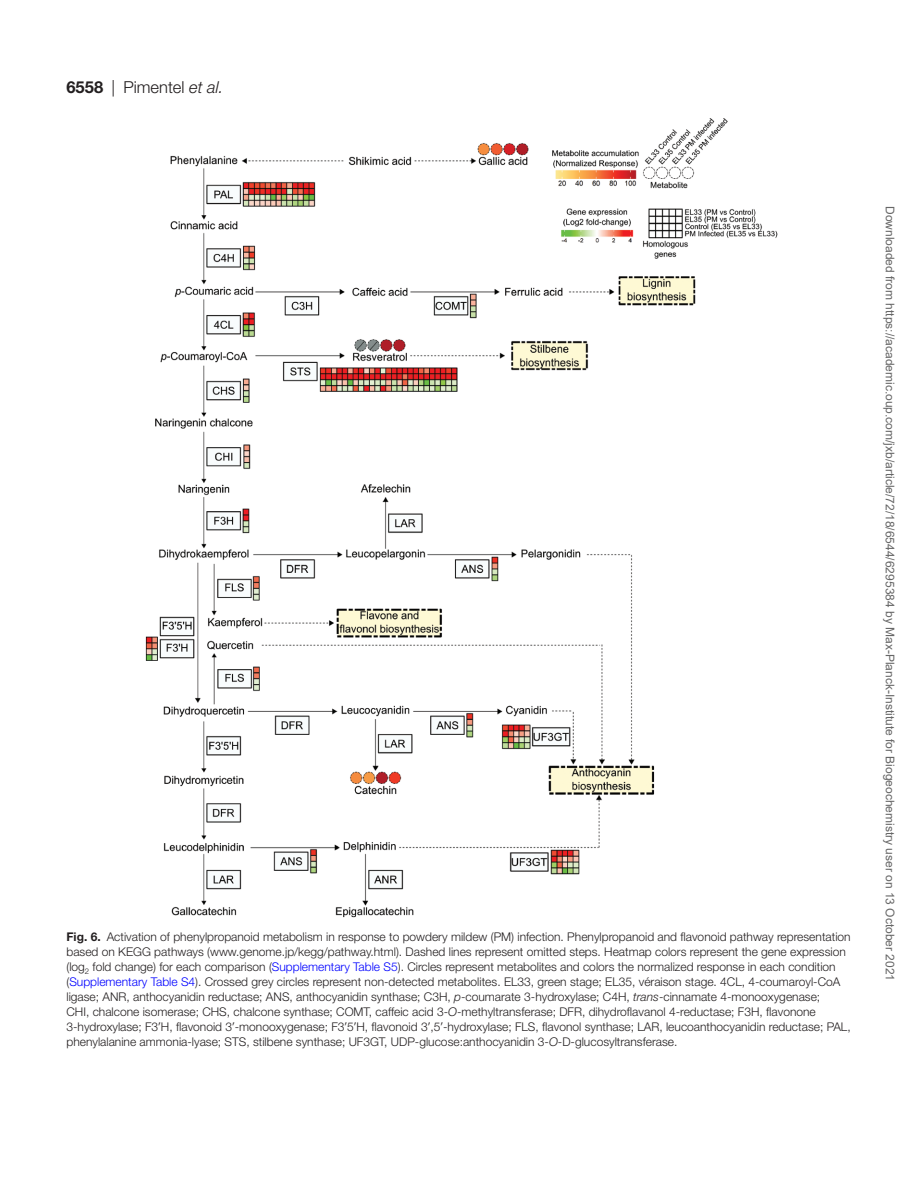
<style>
.page{position:relative;width:919px;height:1187px;background:#fff}
.page>*{position:absolute;margin:0;border:0;box-sizing:border-box;transform-origin:0 0}
.t1{font:300 16.5px "Helvetica Neue LT Std";color:#231f20}
.t2{font:300 12px/15px "Helvetica Neue LT Std";color:#231f20}
.t3{font:12px "Arial";color:#666}
.s1{font-weight:700}
.s2{font-style:italic}
.s3{color:#00f}
.s4{font-family:"Arial Unicode MS";font-weight:400}
</style>
<div class="page">
<img style="left:145px;top:118px;width:632px;height:799px">
<h1 class="t1" style="left:66px;top:77px;width:158px"><span class="s1">6558</span> | Pimentel <span class="s2">et al.</span></h1>
<p class="t2" style="left:66px;top:929px;width:785px"><span class="s1">Fig. 6.</span> Activation of phenylpropanoid metabolism in response to powdery mildew (PM) infection. Phenylpropanoid and flavonoid pathway representation based on KEGG pathways (www.genome.jp/kegg/pathway.html). Dashed lines represent omitted steps. Heatmap colors represent the gene expression (log<sub>2</sub> fold change) for each comparison (<span class="s3">Supplementary Table S5</span>). Circles represent metabolites and colors the normalized response in each condition (<span class="s3">Supplementary Table S4</span>). Crossed grey circles represent non-detected metabolites. EL33, green stage; EL35, véraison stage. 4CL, 4-coumaroyl-CoA ligase; ANR, anthocyanidin reductase; ANS, anthocyanidin synthase; C3H, <span class="s2">p</span>-coumarate 3-hydroxylase; C4H, <span class="s2">trans</span>-cinnamate 4-monooxygenase;<br>CHI, chalcone isomerase; CHS, chalcone synthase; COMT, caffeic acid 3-<span class="s2">O</span>-methyltransferase; DFR, dihydroflavanol 4-reductase; F3H, flavonone 3-hydroxylase; F3<span class="s4">′</span>H, flavonoid 3<span class="s4">′</span>-monooxygenase; F3<span class="s4">′</span>5<span class="s4">′</span>H, flavonoid 3<span class="s4">′</span>,5<span class="s4">′</span>-hydroxylase; FLS, flavonol synthase; LAR, leucoanthocyanidin reductase; PAL, phenylalanine ammonia-lyase; STS, stilbene synthase; UF3GT, UDP-glucose:anthocyanidin 3-<span class="s2">O</span>-D-glucosyltransferase.</p>
<p class="t3" style="left:894px;top:206px;width:776px;rotate:90deg">Downloaded from https://academic.oup.com/jxb/article/72/18/6544/6295384 by Max-Planck-Institute for Biogeochemistry user on 13 October 2021</p>
</div>
